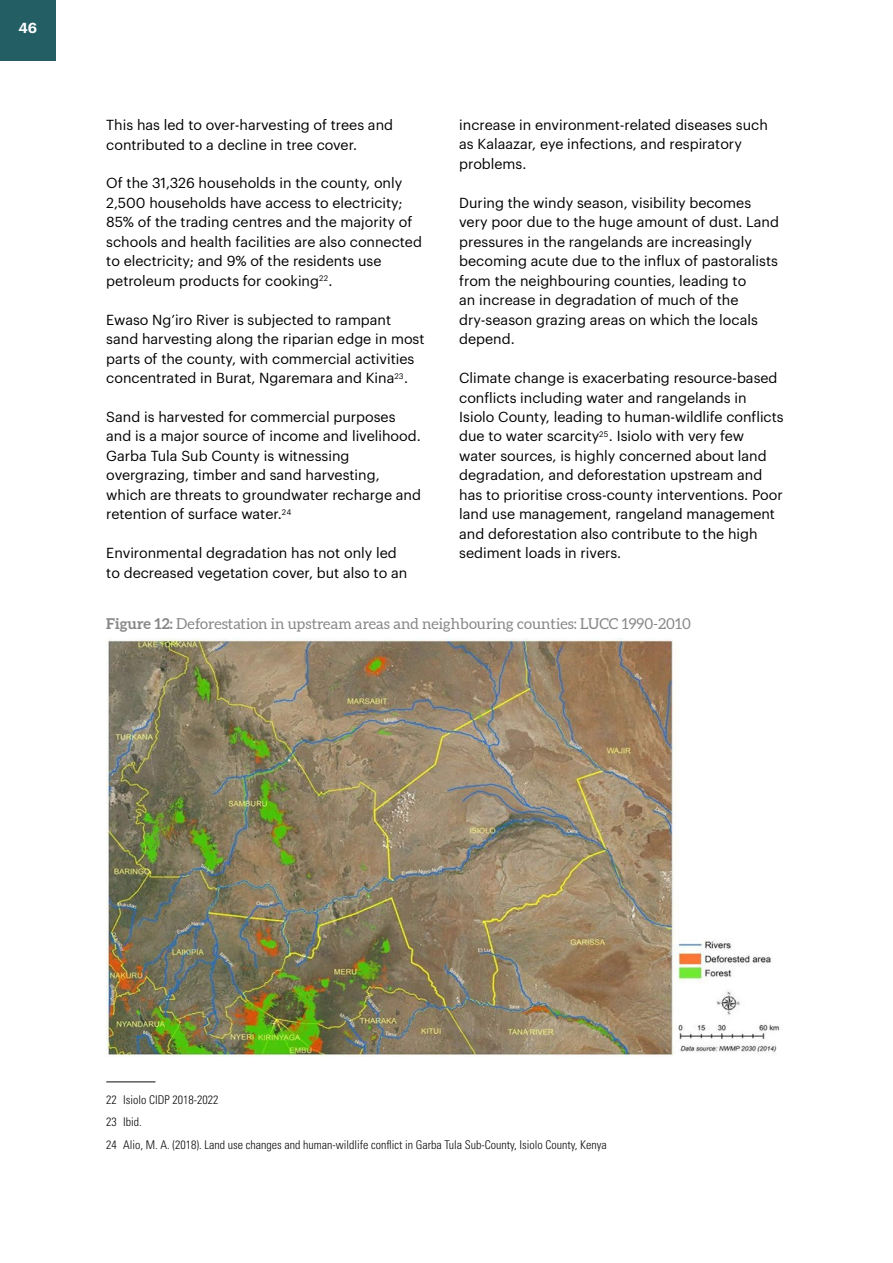
<style>
.page{position:relative;width:893px;height:1263px;background:#fff}
.page>*{position:absolute;margin:0;border:0;box-sizing:border-box;transform-origin:0 0}
.t1{font:15px "Aleo";color:#878787}
.t2{font:14.25px/19.5px "Graphik";color:#000}
.t3{font:600 14.25px "Graphik";color:#fff}
.t4{font:300 condensed 12px/23px "Univers LT Std";color:#0d0d0d}
.s1{font-weight:700}
</style>
<div class="page">
<div style="left:0;top:0;width:56px;height:60px;background:#225e63"></div>
<hr style="left:106px;top:1081px;width:49px;height:1px;background:#0d0d0d">
<img style="left:106px;top:638px;width:674px;height:419px">
<p class="t3" style="left:19px;top:17px;width:20px">46</p>
<p class="t2" style="left:106px;top:114px;width:288px">This has led to over-harvesting of trees and contributed to a decline in tree cover.</p>
<p class="t2" style="left:106px;top:172px;width:317px">Of the 31,326 households in the county, only 2,500 households have access to electricity; 85% of the trading centres and the majority of schools and health facilities are also connected to electricity; and 9% of the residents use petroleum products for cooking<sup>22</sup>.</p>
<p class="t2" style="left:106px;top:309px;width:320px">Ewaso Ng’iro River is subjected to rampant sand harvesting along the riparian edge in most parts of the county, with commercial activities concentrated in Burat, Ngaremara and Kina<sup>23</sup>.</p>
<p class="t2" style="left:106px;top:406px;width:316px">Sand is harvested for commercial purposes and is a major source of income and livelihood.<br>Garba Tula Sub County is witnessing overgrazing, timber and sand harvesting, which are threats to groundwater recharge and retention of surface water.<sup>24</sup></p>
<p class="t2" style="left:106px;top:542px;width:302px">Environmental degradation has not only led to decreased vegetation cover, but also to an</p>
<p class="t2" style="left:459px;top:114px;width:310px">increase in environment-related diseases such as Kalaazar, eye infections, and respiratory problems.</p>
<p class="t2" style="left:459px;top:192px;width:321px">During the windy season, visibility becomes very poor due to the huge amount of dust. Land pressures in the rangelands are increasingly becoming acute due to the influx of pastoralists from the neighbouring counties, leading to<br>an increase in degradation of much of the dry-season grazing areas on which the locals depend.</p>
<p class="t2" style="left:459px;top:367px;width:326px">Climate change is exacerbating resource-based conflicts including water and rangelands in Isiolo County, leading to human-wildlife conflicts due to water scarcity<sup>25</sup>. Isiolo with very few water sources, is highly concerned about land degradation, and deforestation upstream and has to prioritise cross-county interventions. Poor land use management, rangeland management and deforestation also contribute to the high sediment loads in rivers.</p>
<p class="t1" style="left:106px;top:615px;width:586px"><span class="s1">Figure 12:</span> Deforestation in upstream areas and neighbouring counties: LUCC 1990-2010</p>
<p class="t4" style="left:106px;top:1088px;width:502px">22 Isiolo CIDP 2018-2022<br>23 Ibid.<br>24 Alio, M. A. (2018). Land use changes and human-wildlife conflict in Garba Tula Sub-County, Isiolo County, Kenya</p>
</div>
